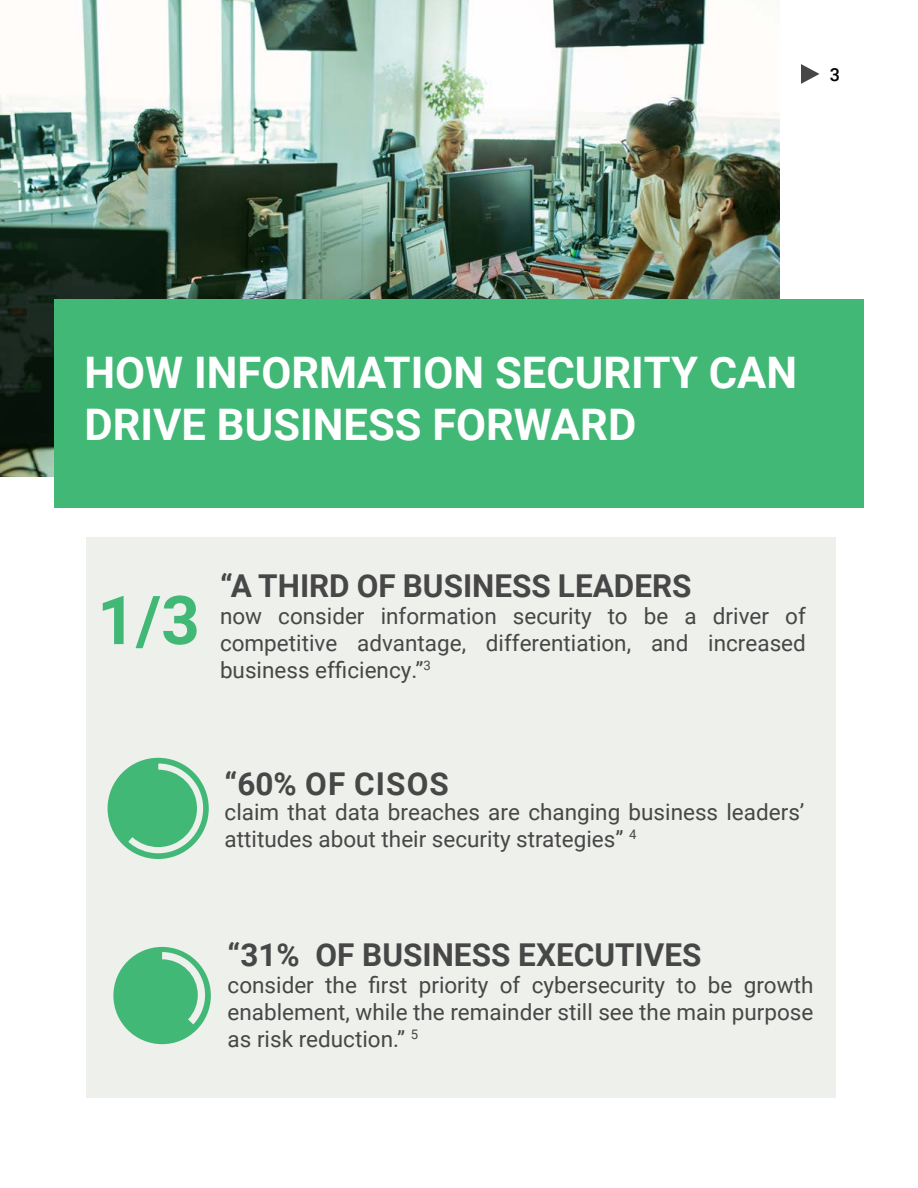
<style>
.page{position:relative;width:918px;height:1188px;background:#fff}
.page>*{position:absolute;margin:0;border:0;box-sizing:border-box;transform-origin:0 0}
.t1{font:700 67.5px "Roboto";color:#42b876}
.t2{font:700 43.5px/52.2px "Roboto";color:#fff}
.t3{font:700 31.5px "Roboto";color:#474747}
.t4{font:700 31.5px "Roboto";letter-spacing:.035em;color:#474747}
.t5{font:22.5px/27px "Roboto";color:#474747;text-align:justify}
.t6{font:500 18px "Roboto";color:#000}
</style>
<div class="page">
<svg style="left:801px;top:64px;width:19px;height:20px"></svg>
<div style="left:86px;top:538px;width:749px;height:560px;background:#eef0ec"></div>
<img style="left:0;top:0;width:779px;height:477px">
<div style="left:54px;top:299px;width:810px;height:209px;background:#42b876"></div>
<svg style="left:113px;top:947px;width:98px;height:97px"></svg>
<svg style="left:108px;top:758px;width:101px;height:101px"></svg>
<p class="t6" style="left:830px;top:62px;width:12px">3</p>
<h2 class="t2" style="left:84px;top:344px;width:714px">HOW INFORMATION SECURITY CAN<br>DRIVE BUSINESS FORWARD</h2>
<h3 class="t3" style="left:220px;top:564px;width:473px">“A THIRD OF BUSINESS LEADERS</h3>
<h1 class="t1" style="left:97px;top:573px;width:104px">1/3</h1>
<p class="t5" style="left:220px;top:602px;width:587px">now consider information security to be a driver of competitive advantage, differentiation, and increased business efficiency.”<sup>3</sup></p>
<h3 class="t4" style="left:225px;top:762px;width:226px">“60% OF CISOS</h3>
<p class="t5" style="left:225px;top:797px;width:581px">claim that data breaches are changing business leaders’ attitudes about their security strategies” <sup>4</sup></p>
<h3 class="t3" style="left:228px;top:933px;width:475px">“31% OF BUSINESS EXECUTIVES</h3>
<p class="t5" style="left:228px;top:970px;width:587px">consider the first priority of cybersecurity to be growth enablement, while the remainder still see the main purpose as risk reduction.” <sup>5</sup></p>
</div>
